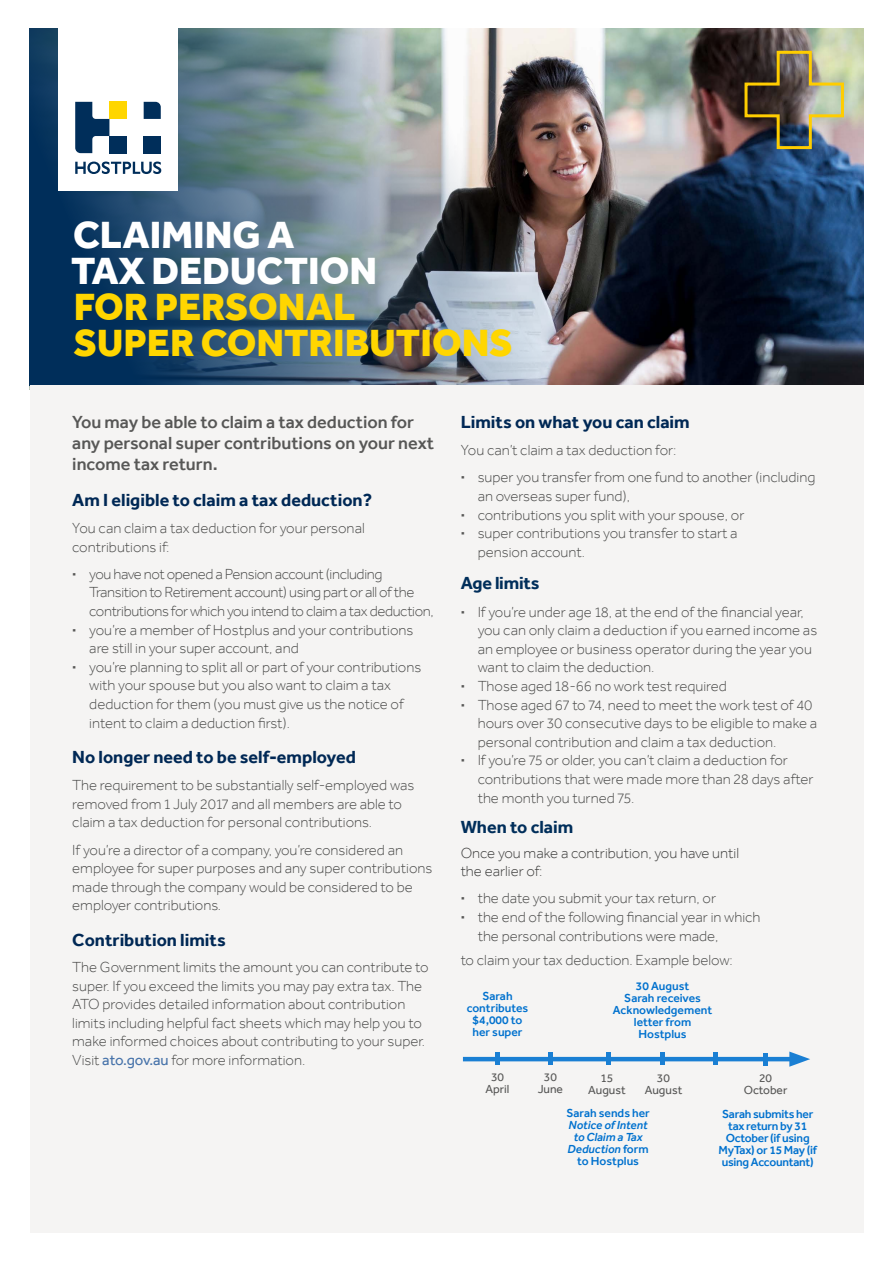
<style>
.page{position:relative;width:893px;height:1263px;background:#fff}
.page>*{position:absolute;margin:0;border:0;box-sizing:border-box;transform-origin:0 0}
.t1{font:800 39px/36px "Effra";color:#ffd600}
.t2{font:800 39px/36px "Effra";color:#fff}
.t3{font:700 18px "Effra";color:#002855}
.t4{font:500 18px/21px "Effra";color:#575756}
.t5{font:700 18px "Effra";letter-spacing:-.01em;color:#002e5a}
.t6{font:300 15px/18.6px "Effra";color:#4a4a49}
.t7{font:300 15px "Effra";letter-spacing:-.025em;color:#4a4a49}
.t8{font:300 15px/18.6px "Effra";color:#3c3c3b}
.t9{font:500 12px/12px "Effra";letter-spacing:-.01em;color:#0071ce;text-align:center}
.t10{font:italic 500 12px/12px "Effra";color:#0071ce;text-align:center}
.t11{font:12px/12px "Effra";color:#575756;text-align:center}
.s1{font-weight:700;color:#575756}
.s2{font-weight:400;color:#4773aa}
.s3{font-style:normal}
</style>
<div class="page">
<img style="left:829px;top:29px;width:34px;height:357px">
<img style="left:30px;top:28px;width:799px;height:358px">
<div style="left:30px;top:386px;width:833px;height:847px;background:#f5f4f3"></div>
<div style="left:726px;top:32px;width:136px;height:136px;background:#002855;opacity:.2"></div>
<img style="left:743px;top:49px;width:102px;height:102px">
<div style="left:58px;top:0;width:120px;height:191px;background:#fff"></div>
<svg style="left:144px;top:102px;width:17px;height:17px"></svg>
<div style="left:144px;top:136px;width:17px;height:17px;background:#002e5a"></div>
<div style="left:109px;top:102px;width:18px;height:17px;background:#ffd600"></div>
<svg style="left:75px;top:102px;width:34px;height:51px"></svg>
<div style="left:109px;top:136px;width:18px;height:17px;background:#002e5a"></div>
<svg style="left:75px;top:162px;width:86px;height:12px"></svg>
<hr style="left:463px;top:1057px;width:335px;height:4px;background:#1a7fd3">
<svg style="left:789px;top:1051px;width:21px;height:16px"></svg>
<div style="left:495px;top:1052px;width:5px;height:13px;background:#1a7fd3"></div>
<div style="left:548px;top:1052px;width:5px;height:13px;background:#1a7fd3"></div>
<div style="left:606px;top:1052px;width:5px;height:13px;background:#1a7fd3"></div>
<hr style="left:661px;top:1052px;width:4px;height:13px;background:#1a7fd3">
<div style="left:713px;top:1052px;width:5px;height:13px;background:#1a7fd3"></div>
<div style="left:763px;top:1053px;width:5px;height:12px;background:#1a7fd3"></div>
<h1 class="t2" style="left:71px;top:216px;width:308px">CLAIMING A<br>TAX DEDUCTION</h1>
<h1 class="t1" style="left:74px;top:288px;width:440px">FOR PERSONAL<br>SUPER CONTRIBUTIONS</h1>
<p class="t4" style="left:72px;top:412px;width:363px">You may be able to claim a tax deduction for any personal super contributions on your next income tax return.</p>
<p class="t3" style="left:72px;top:489px;width:301px">Am I eligible to claim a tax deduction?</p>
<p class="t6" style="left:72px;top:519px;width:294px">You can claim a tax deduction for your personal contributions if:</p>
<p class="t7" style="left:72px;top:565px;width:312px"><span class="s1">·</span> you have not opened a Pension account (including</p>
<p class="t7" style="left:89px;top:584px;width:327px">Transition to Retirement account) using part or all of the</p>
<p class="t7" style="left:89px;top:602px;width:346px">contributions for which you intend to claim a tax deduction,</p>
<p class="t6" style="left:72px;top:620px;width:343px"><span class="s1">·</span> you’re a member of Hostplus and your contributions</p>
<p class="t6" style="left:89px;top:639px;width:211px">are still in your super account, and</p>
<p class="t6" style="left:72px;top:657px;width:351px"><span class="s1">·</span> you’re planning to split all or part of your contributions</p>
<p class="t6" style="left:89px;top:676px;width:303px">with your spouse but you also want to claim a tax</p>
<p class="t6" style="left:89px;top:694px;width:316px">deduction for them (you must give us the notice of</p>
<p class="t6" style="left:89px;top:713px;width:202px">intent to claim a deduction first).</p>
<p class="t3" style="left:72px;top:746px;width:285px">No longer need to be self-employed</p>
<p class="t6" style="left:72px;top:776px;width:344px">The requirement to be substantially self-employed was removed from 1 July 2017 and all members are able to claim a tax deduction for personal contributions.</p>
<p class="t6" style="left:72px;top:840px;width:362px">If you’re a director of a company, you’re considered an employee for super purposes and any super contributions made through the company would be considered to be employer contributions.</p>
<p class="t3" style="left:72px;top:929px;width:155px">Contribution limits</p>
<p class="t6" style="left:72px;top:958px;width:358px">The Government limits the amount you can contribute to super. If you exceed the limits you may pay extra tax. The ATO provides detailed information about contribution limits including helpful fact sheets which may help you to make informed choices about contributing to your super.<br>Visit <span class="s2">ato.gov.au</span> for more information.</p>
<p class="t3" style="left:461px;top:411px;width:231px">Limits on what you can claim</p>
<p class="t6" style="left:461px;top:437px;width:356px;line-height:27.2px">You can’t claim a tax deduction for:<br><span class="s1">·</span> super you transfer from one fund to another (including</p>
<p class="t6" style="left:478px;top:487px;width:154px">an overseas super fund),</p>
<p class="t6" style="left:461px;top:505px;width:285px"><span class="s1">·</span> contributions you split with your spouse, or</p>
<p class="t6" style="left:461px;top:524px;width:278px"><span class="s1">·</span> super contributions you transfer to start a</p>
<p class="t6" style="left:478px;top:542px;width:109px">pension account.</p>
<p class="t5" style="left:461px;top:572px;width:80px">Age limits</p>
<p class="t6" style="left:461px;top:602px;width:345px"><span class="s1">·</span> If you’re under age 18, at the end of the financial year,</p>
<p class="t6" style="left:478px;top:621px;width:341px">you can only claim a deduction if you earned income as</p>
<p class="t6" style="left:478px;top:639px;width:336px">an employee or business operator during the year you</p>
<p class="t6" style="left:478px;top:658px;width:178px">want to claim the deduction.</p>
<p class="t6" style="left:461px;top:676px;width:268px"><span class="s1">·</span> Those aged 18-66 no work test required</p>
<p class="t6" style="left:461px;top:695px;width:353px"><span class="s1">·</span> Those aged 67 to 74, need to meet the work test of 40</p>
<p class="t6" style="left:478px;top:714px;width:341px">hours over 30 consecutive days to be eligible to make a</p>
<p class="t6" style="left:478px;top:732px;width:300px">personal contribution and claim a tax deduction.</p>
<p class="t6" style="left:461px;top:751px;width:329px"><span class="s1">·</span> If you’re 75 or older, you can’t claim a deduction for</p>
<p class="t6" style="left:478px;top:769px;width:337px">contributions that were made more than 28 days after</p>
<p class="t6" style="left:478px;top:788px;width:158px">the month you turned 75.</p>
<p class="t5" style="left:461px;top:816px;width:114px">When to claim</p>
<p class="t8" style="left:461px;top:843px;width:280px">Once you make a contribution, you have until the earlier of:</p>
<p class="t6" style="left:461px;top:889px;width:257px"><span class="s1">·</span> the date you submit your tax return, or</p>
<p class="t6" style="left:461px;top:907px;width:301px"><span class="s1">·</span> the end of the following financial year in which</p>
<p class="t6" style="left:478px;top:926px;width:242px">the personal contributions were made,</p>
<p class="t6" style="left:461px;top:950px;width:274px">to claim your tax deduction. Example below:</p>
<p class="t9" style="left:613px;top:980px;width:101px">30 August<br>Sarah receives<br>Acknowledgement letter from<br>Hostplus</p>
<p class="t9" style="left:467px;top:990px;width:63px">Sarah contributes $4,000 to her super</p>
<p class="t11" style="left:486px;top:1071px;width:25px">30<br>April</p>
<p class="t11" style="left:588px;top:1072px;width:39px">15<br>August</p>
<p class="t9" style="left:566px;top:1107px;width:85px">Sarah sends her</p>
<p class="t10" style="left:568px;top:1119px;width:83px">Notice of Intent to Claim a Tax<br>Deduction <span class="s3">form to Hostplus</span></p>
<p class="t9" style="left:718px;top:1108px;width:100px">Sarah submits her tax return by 31<br>October (if using<br>MyTax) or 15 May (if using Accountant)</p>
<p class="t11" style="left:538px;top:1071px;width:27px">30<br>June</p>
<p class="t11" style="left:645px;top:1071px;width:39px">30<br>August</p>
<p class="t11" style="left:744px;top:1072px;width:45px">20<br>October</p>
</div>
